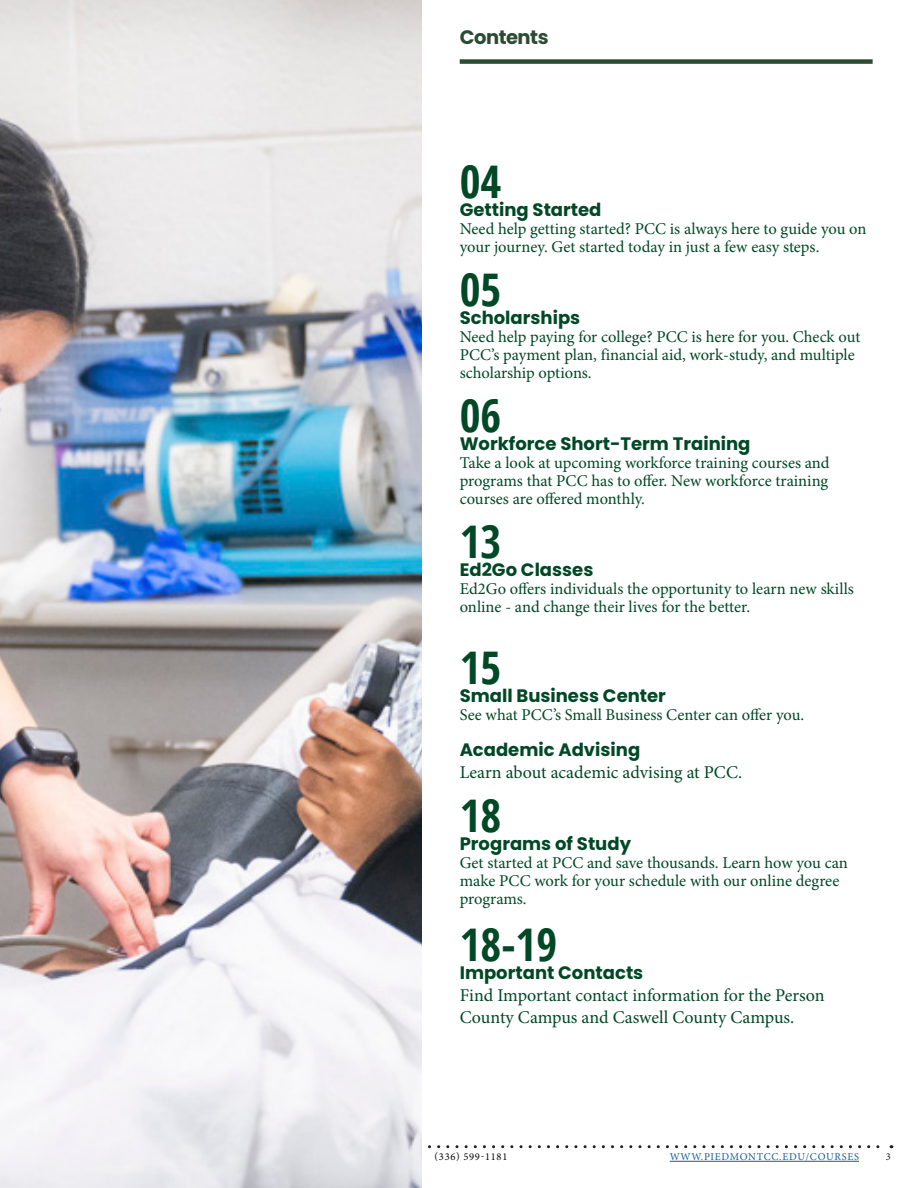
<style>
.page{position:relative;width:918px;height:1188px;background:#fff}
.page>*{position:absolute;margin:0;border:0;box-sizing:border-box;transform-origin:0 0}
.t1{font:700 condensed 45px "Open Sans";color:#004826}
.t2{font:700 19.5px "Poppins";letter-spacing:-.025em;color:#2b4b32}
.t3{font:700 18px "Poppins";color:#004826}
.t4{font:18px/21.6px "Minion Pro";color:#004826}
.t5{font:16.5px/18px "Minion Pro";letter-spacing:-.005em;color:#004826}
.t6{font:10.5px "Minion Pro";letter-spacing:.065em;color:#175d9e}
.t7{font:10.5px "Minion Pro";letter-spacing:.065em;color:#040503}
.t8{font:10.5px "Minion Pro";color:#231f20}
</style>
<div class="page">
<hr style="left:670px;top:1161px;width:189px;height:1px;background:#175d9e">
<svg style="left:421px;top:1145px;width:471px;height:3px"></svg>
<div style="left:460px;top:59px;width:413px;height:5px;background:#2b4b32"></div>
<img style="left:0;top:0;width:421px;height:1188px">
<p class="t2" style="left:460px;top:26px;width:90px">Contents</p>
<p class="t1" style="left:460px;top:151px;width:43px">04</p>
<p class="t3" style="left:460px;top:200px;width:143px">Getting Started</p>
<p class="t5" style="left:460px;top:220px;width:408px">Need help getting started? PCC is always here to guide you on your journey. Get started today in just a few easy steps.</p>
<p class="t1" style="left:460px;top:259px;width:43px">05</p>
<p class="t3" style="left:460px;top:308px;width:122px">Scholarships</p>
<p class="t5" style="left:460px;top:328px;width:402px">Need help paying for college? PCC is here for you. Check out<br>PCC’s payment plan, financial aid, work-study, and multiple scholarship options.</p>
<p class="t1" style="left:460px;top:385px;width:43px">06</p>
<p class="t3" style="left:460px;top:434px;width:292px">Workforce Short-Term Training</p>
<p class="t5" style="left:460px;top:454px;width:371px;text-align:justify">Take a look at upcoming workforce training courses and programs that PCC has to offer. New workforce training courses are offered monthly.</p>
<p class="t1" style="left:460px;top:511px;width:43px">13</p>
<p class="t3" style="left:460px;top:560px;width:135px">Ed2Go Classes</p>
<p class="t5" style="left:460px;top:580px;width:396px">Ed2Go offers individuals the opportunity to learn new skills online - and change their lives for the better.</p>
<p class="t1" style="left:460px;top:637px;width:43px">15</p>
<p class="t3" style="left:460px;top:686px;width:208px">Small Business Center</p>
<p class="t5" style="left:460px;top:706px;width:346px">See what PCC’s Small Business Center can offer you.</p>
<p class="t3" style="left:460px;top:740px;width:182px">Academic Advising</p>
<p class="t4" style="left:460px;top:761px;width:284px">Learn about academic advising at PCC.</p>
<p class="t1" style="left:460px;top:784px;width:43px">18</p>
<p class="t3" style="left:460px;top:833px;width:173px">Programs of Study</p>
<p class="t5" style="left:460px;top:854px;width:390px">Get started at PCC and save thousands. Learn how you can make PCC work for your schedule with our online degree programs.</p>
<p class="t1" style="left:460px;top:914px;width:99px">18-19</p>
<p class="t3" style="left:460px;top:963px;width:185px">Important Contacts</p>
<p class="t4" style="left:460px;top:985px;width:366px">Find Important contact information for the Person<br>County Campus and Caswell County Campus.</p>
<p class="t7" style="left:435px;top:1150px;width:74px">(336) 599-1181</p>
<p class="t6" style="left:670px;top:1150px;width:191px">WWW.PIEDMONTCC.EDU/COURSES</p>
<p class="t8" style="left:886px;top:1150px;width:7px">3</p>
</div>
